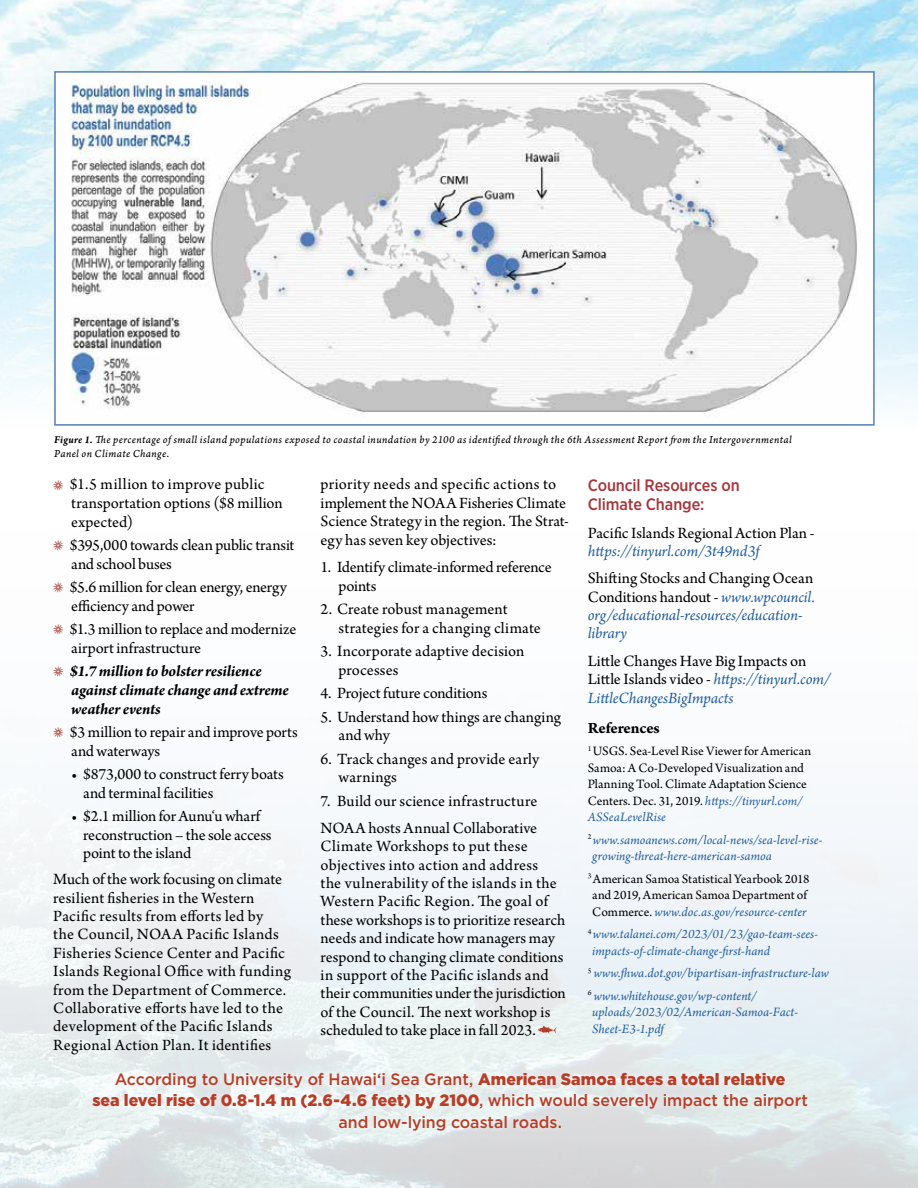
<style>
.page{position:relative;width:918px;height:1188px;background:#fff}
.page>*{position:absolute;margin:0;border:0;box-sizing:border-box;transform-origin:0 0}
.t1{font:16.5px/18.5px "Arno Pro";letter-spacing:.005em;color:#000}
.t2{font:16.5px/18.8px "Arno Pro";letter-spacing:-.015em;color:#000}
.t3{font:500 16.5px/21.6px "Gotham";letter-spacing:-.005em;color:#b83d26;text-align:center}
.t4{font:italic 16.5px/18.5px "Arno Pro";letter-spacing:-.005em;color:#215e9e}
.t5{font:italic 700 16.5px/18.8px "Arno Pro";letter-spacing:-.01em;color:#000}
.t6{font:500 16.5px/18.8px "Gotham Narrow";letter-spacing:-.005em;color:#a8353a}
.t7{font:700 16.5px "Arno Pro";letter-spacing:-.01em;color:#000}
.t8{font:italic 13.5px/16.5px "Arno Pro";letter-spacing:.005em;color:#215e9e}
.t9{font:13.5px/16.5px "Arno Pro";color:#000}
.t10{font:11.25px/13.5px "Arno Pro Italic Caption";letter-spacing:.035em;color:#000;scale:.95 1}
.s1{font-family:"Arno Pro";font-weight:700;font-style:italic}
.s2{font-style:italic;font-size:13.5px;color:#b55a53}
.s3{font-weight:400;font-size:13.5px;color:#b55a53}
.s4{font-style:normal;color:#000}
.s5{font-style:italic;color:#215e9e}
.s6{font-weight:900}
</style>
<div class="page">
<img style="left:0;top:0;width:918px;height:422px">
<img style="left:57px;top:74px;width:815px;height:348px">
<div style="left:54px;top:71px;width:821px;height:355px;border:2px solid #5c84b7"></div>
<div style="left:87px;top:1067px;width:727px;height:70px;background:#fff;opacity:.75"></div>
<svg style="left:538px;top:1026px;width:19px;height:8px"></svg>
<p class="t10" style="left:54px;top:434px;width:778px"><span class="s1">Figure 1.</span> The percentage of small island populations exposed to coastal inundation by 2100 as identified through the 6th Assessment Report from the Intergovernmental<br>Panel on Climate Change.</p>
<p class="t1" style="left:71px;top:476px;width:213px;text-indent:-18px"><span class="s2">•</span> $1.5 million to improve public transportation options ($8 million expected)</p>
<p class="t2" style="left:71px;top:537px;width:225px;text-indent:-18px"><span class="s2">•</span> $395,000 towards clean public transit and school buses</p>
<p class="t2" style="left:71px;top:579px;width:217px;text-indent:-18px"><span class="s2">•</span> $5.6 million for clean energy, energy efficiency and power</p>
<p class="t1" style="left:71px;top:621px;width:227px;text-indent:-18px"><span class="s2">•</span> $1.3 million to replace and modernize airport infrastructure</p>
<p class="t5" style="left:71px;top:662px;width:219px;text-indent:-18px"><span class="s3">•</span> $1.7 million to bolster resilience against climate change and extreme weather events</p>
<p class="t2" style="left:71px;top:723px;width:228px;text-indent:-18px"><span class="s2">•</span> $3 million to repair and improve ports and waterways</p>
<p class="t1" style="left:83px;top:765px;width:202px;text-indent:-12px">• $873,000 to construct ferry boats and terminal facilities</p>
<p class="t1" style="left:83px;top:807px;width:190px;text-indent:-12px">• $2.1 million for Aunu‘u wharf reconstruction – the sole access point to the island</p>
<p class="t1" style="left:53px;top:871px;width:239px">Much of the work focusing on climate resilient fisheries in the Western Pacific results from efforts led by<br>the Council, NOAA Pacific Islands Fisheries Science Center and Pacific Islands Regional Office with funding from the Department of Commerce.<br>Collaborative efforts have led to the development of the Pacific Islands Regional Action Plan. It identifies</p>
<p class="t1" style="left:321px;top:476px;width:250px">priority needs and specific actions to implement the NOAA Fisheries Climate Science Strategy in the region. The Strat&shy;egy has seven key objectives:</p>
<p class="t2" style="left:339px;top:559px;width:215px;text-indent:-18px">1. Identify climate-informed reference points</p>
<p class="t1" style="left:339px;top:601px;width:204px;text-indent:-18px">2. Create robust management strategies for a changing climate</p>
<p class="t1" style="left:339px;top:643px;width:187px;text-indent:-18px">3. Incorporate adaptive decision processes</p>
<p class="t2" style="left:321px;top:685px;width:168px">4. Project future conditions</p>
<p class="t1" style="left:339px;top:708px;width:224px;text-indent:-18px">5. Understand how things are changing and why</p>
<p class="t1" style="left:339px;top:750px;width:202px;text-indent:-18px">6. Track changes and provide early warnings</p>
<p class="t1" style="left:321px;top:788px;width:218px;line-height:27.3px">7. Build our science infrastructure<br>NOAA hosts Annual Collaborative</p>
<p class="t1" style="left:321px;top:838px;width:247px">Climate Workshops to put these objectives into action and address<br>the vulnerability of the islands in the Western Pacific Region. The goal of these workshops is to prioritize research needs and indicate how managers may respond to changing climate conditions in support of the Pacific islands and their communities under the jurisdiction of the Council. The next workshop is scheduled to take place in fall 2023.</p>
<p class="t6" style="left:588px;top:476px;width:154px">Council Resources on<br>Climate Change:</p>
<p class="t1" style="left:588px;top:524px;width:227px">Pacific Islands Regional Action Plan -</p>
<p class="t4" style="left:588px;top:543px;width:173px">https://tinyurl.com/3t49nd3f</p>
<p class="t4" style="left:588px;top:570px;width:228px"><span class="s4">Shifting Stocks and Changing Ocean<br>Conditions handout -</span> www.wpcouncil. org/educational-resources/education&shy;library</p>
<p class="t1" style="left:588px;top:653px;width:245px">Little Changes Have Big Impacts on<br>Little Islands video - <span class="s5">https://tinyurl.com/<br>LittleChangesBigImpacts</span></p>
<p class="t7" style="left:588px;top:718px;width:74px">References</p>
<p class="t9" style="left:588px;top:743px;width:225px"><sup>1</sup> USGS. Sea-Level Rise Viewer for American Samoa: A Co-Developed Visualization and Planning Tool. Climate Adaptation Science Centers. Dec. 31, 2019. <span class="s5">https://tinyurl.com/ ASSeaLevelRise</span></p>
<p class="t8" style="left:592px;top:832px;width:232px;text-indent:-5px"><sup>2</sup> www.samoanews.com/local-news/sea-level-rise&shy;growing-threat-here-american-samoa</p>
<p class="t9" style="left:588px;top:871px;width:223px;text-align:center"><sup>3</sup> American Samoa Statistical Yearbook 2018 and 2019, American Samoa Department of<br>Commerce. <span class="s5">www.doc.as.gov/resource-center</span></p>
<p class="t8" style="left:592px;top:926px;width:227px;text-indent:-5px"><sup>4</sup> www.talanei.com/2023/01/23/gao-team-sees&shy;impacts-of-climate-change-first-hand</p>
<p class="t8" style="left:588px;top:962px;width:243px;line-height:22.5px"><sup>5</sup> www.fhwa.dot.gov/bipartisan-infrastructure-law<br><sup>6</sup> www.whitehouse.gov/wp-content/</p>
<p class="t8" style="left:592px;top:1004px;width:207px">uploads/2023/02/American-Samoa-Fact-<br>Sheet-E3-1.pdf</p>
<p class="t3" style="left:92px;top:1068px;width:717px">According to University of Hawai‘i Sea Grant, <span class="s6">American Samoa faces a total relative<br>sea level rise of 0.8-1.4 m (2.6-4.6 feet) by 2100</span>, which would severely impact the airport and low-lying coastal roads.</p>
</div>
